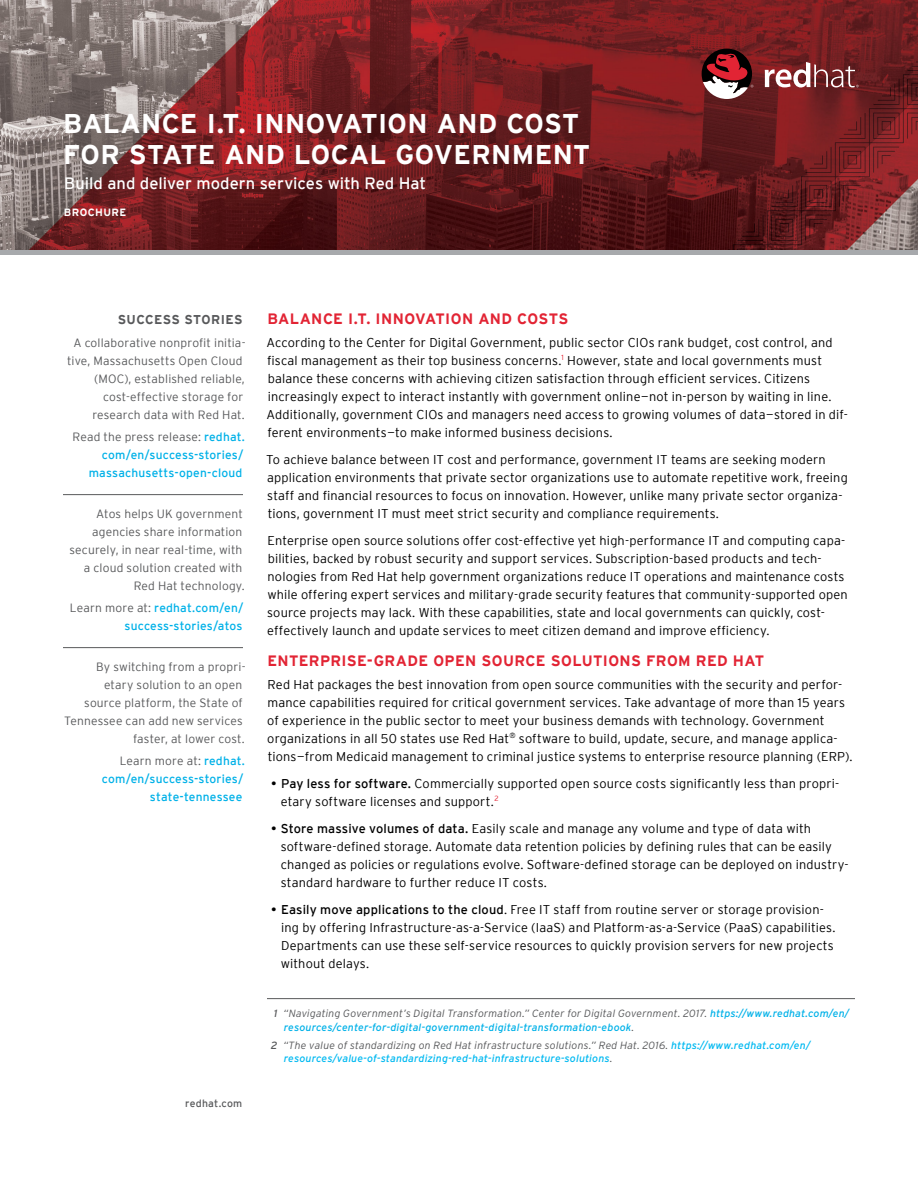
<style>
.page{position:relative;width:918px;height:1188px;background:#fff}
.page>*{position:absolute;margin:0;border:0;box-sizing:border-box;transform-origin:0 0}
.t1{font:700 27px/31.5px "Interstate";letter-spacing:.01em;color:#fff}
.t2{font:16.5px "Interstate";color:#fff}
.t3{font:700 15px "Interstate";letter-spacing:.025em;color:#e22434}
.t4{font:300 12.75px/18px "Interstate";letter-spacing:.01em;color:#000}
.t5{font:700 12.75px "Interstate";letter-spacing:.03em;color:#58595b}
.t6{font:300 12px/18px "Interstate";letter-spacing:.015em;color:#58595b;text-align:right}
.t7{font:12px/18px "Interstate";letter-spacing:.015em;color:#00b1e8;text-align:right}
.t8{font:italic 10.5px/13.5px "Interstate";letter-spacing:.015em;color:#00b1e8}
.t9{font:italic 10.5px/13.5px "Interstate";letter-spacing:.01em;color:#00b9f1}
.t10{font:10.5px "Interstate";letter-spacing:.02em;color:#58595b}
.t11{font:700 10.5px "Interstate";letter-spacing:.045em;color:#fff}
.s1{font-weight:300;color:#58595b}
.s2{font-weight:400}
.s3{color:#58595b}
</style>
<div class="page">
<img style="left:0;top:0;width:918px;height:250px">
<hr style="left:63px;top:494px;width:180px;height:1px;background:#58595b">
<hr style="left:63px;top:647px;width:180px;height:1px;background:#58595b">
<hr style="left:267px;top:998px;width:588px;height:1px;background:#58595b">
<svg style="left:765px;top:62px;width:94px;height:25px"></svg>
<svg style="left:702px;top:49px;width:51px;height:50px"></svg>
<div style="left:0;top:250px;width:918px;height:5px;background:#a7a9ac"></div>
<h1 class="t1" style="left:63px;top:107px;width:528px">BALANCE I.T. INNOVATION AND COST<br>FOR STATE AND LOCAL GOVERNMENT</h1>
<p class="t2" style="left:64px;top:174px;width:364px">Build and deliver modern services with Red Hat</p>
<p class="t11" style="left:64px;top:206px;width:64px">BROCHURE</p>
<p class="t5" style="left:118px;top:312px;width:126px">SUCCESS STORIES</p>
<p class="t6" style="left:67px;top:333px;width:180px">A collaborative nonprofit initia&shy;tive, Massachusetts Open Cloud (MOC), established reliable, cost-effective storage for research data with Red Hat.</p>
<p class="t7" style="left:73px;top:428px;width:174px"><span class="s1">Read the press release:</span> redhat. com/en/success-stories/ massachusetts-open-cloud</p>
<p class="t6" style="left:70px;top:504px;width:177px">Atos helps UK government agencies share information securely, in near real-time, with a cloud solution created with<br>Red Hat technology.</p>
<p class="t7" style="left:70px;top:599px;width:175px"><span class="s1">Learn more at:</span> redhat.com/en/ success-stories/atos</p>
<p class="t6" style="left:64px;top:657px;width:183px">By switching from a propri&shy;etary solution to an open<br>source platform, the State of<br>Tennessee can add new services faster, at lower cost.</p>
<p class="t7" style="left:102px;top:752px;width:145px"><span class="s1">Learn more at:</span> redhat. com/en/success-stories/ state-tennessee</p>
<p class="t10" style="left:185px;top:1097px;width:59px">redhat.com</p>
<p class="t3" style="left:267px;top:310px;width:303px">BALANCE I.T. INNOVATION AND COSTS</p>
<p class="t4" style="left:267px;top:333px;width:583px">According to the Center for Digital Government, public sector CIOs rank budget, cost control, and fiscal management as their top business concerns.<sup>1</sup> However, state and local governments must balance these concerns with achieving citizen satisfaction through efficient services. Citizens increasingly expect to interact instantly with government online—not in-person by waiting in line.<br>Additionally, government CIOs and managers need access to growing volumes of data—stored in dif&shy;ferent environments—to make informed business decisions.</p>
<p class="t4" style="left:266px;top:450px;width:583px">To achieve balance between IT cost and performance, government IT teams are seeking modern application environments that private sector organizations use to automate repetitive work, freeing staff and financial resources to focus on innovation. However, unlike many private sector organiza&shy;tions, government IT must meet strict security and compliance requirements.</p>
<p class="t4" style="left:267px;top:531px;width:582px">Enterprise open source solutions offer cost-effective yet high-performance IT and computing capa&shy;bilities, backed by robust security and support services. Subscription-based products and tech&shy;nologies from Red Hat help government organizations reduce IT operations and maintenance costs while offering expert services and military-grade security features that community-supported open source projects may lack. With these capabilities, state and local governments can quickly, cost&shy;effectively launch and update services to meet citizen demand and improve efficiency.</p>
<p class="t3" style="left:267px;top:652px;width:498px">ENTERPRISE-GRADE OPEN SOURCE SOLUTIONS FROM RED HAT</p>
<p class="t4" style="left:267px;top:675px;width:587px">Red Hat packages the best innovation from open source communities with the security and perfor&shy;mance capabilities required for critical government services. Take advantage of more than 15 years of experience in the public sector to meet your business demands with technology. Government organizations in all 50 states use Red Hat<sup>®</sup> software to build, update, secure, and manage applica&shy;tions—from Medicaid management to criminal justice systems to enterprise resource planning (ERP).</p>
<p class="t4" style="left:281px;top:774px;width:560px;text-indent:-10px"><span class="s2">• Pay less for software.</span> Commercially supported open source costs significantly less than propri&shy;etary software licenses and support.<sup>2</sup></p>
<p class="t4" style="left:281px;top:819px;width:570px;text-indent:-10px"><span class="s2">• Store massive volumes of data.</span> Easily scale and manage any volume and type of data with software-defined storage. Automate data retention policies by defining rules that can be easily changed as policies or regulations evolve. Software-defined storage can be deployed on industry&shy;standard hardware to further reduce IT costs.</p>
<p class="t4" style="left:281px;top:900px;width:556px;text-indent:-10px"><span class="s2">• Easily move applications to the cloud</span>. Free IT staff from routine server or storage provision&shy;ing by offering Infrastructure-as-a-Service (IaaS) and Platform-as-a-Service (PaaS) capabilities.<br>Departments can use these self-service resources to quickly provision servers for new projects without delays.</p>
<p class="t8" style="left:284px;top:1006px;width:567px;text-indent:-10px"><span class="s3">1</span> <span class="s1">“Navigating Government’s Digital Transformation.” Center for Digital Government. 2017.</span> https://www.redhat.com/en/ resources/center-for-digital-government-digital-transformation-ebook<span class="s1">.</span></p>
<p class="t9" style="left:284px;top:1038px;width:528px;text-indent:-13px"><span class="s3">2</span> <span class="s1">“The value of standardizing on Red Hat infrastructure solutions.” Red Hat. 2016.</span> https://www.redhat.com/en/ resources/value-of-standardizing-red-hat-infrastructure-solutions<span class="s1">.</span></p>
</div>
